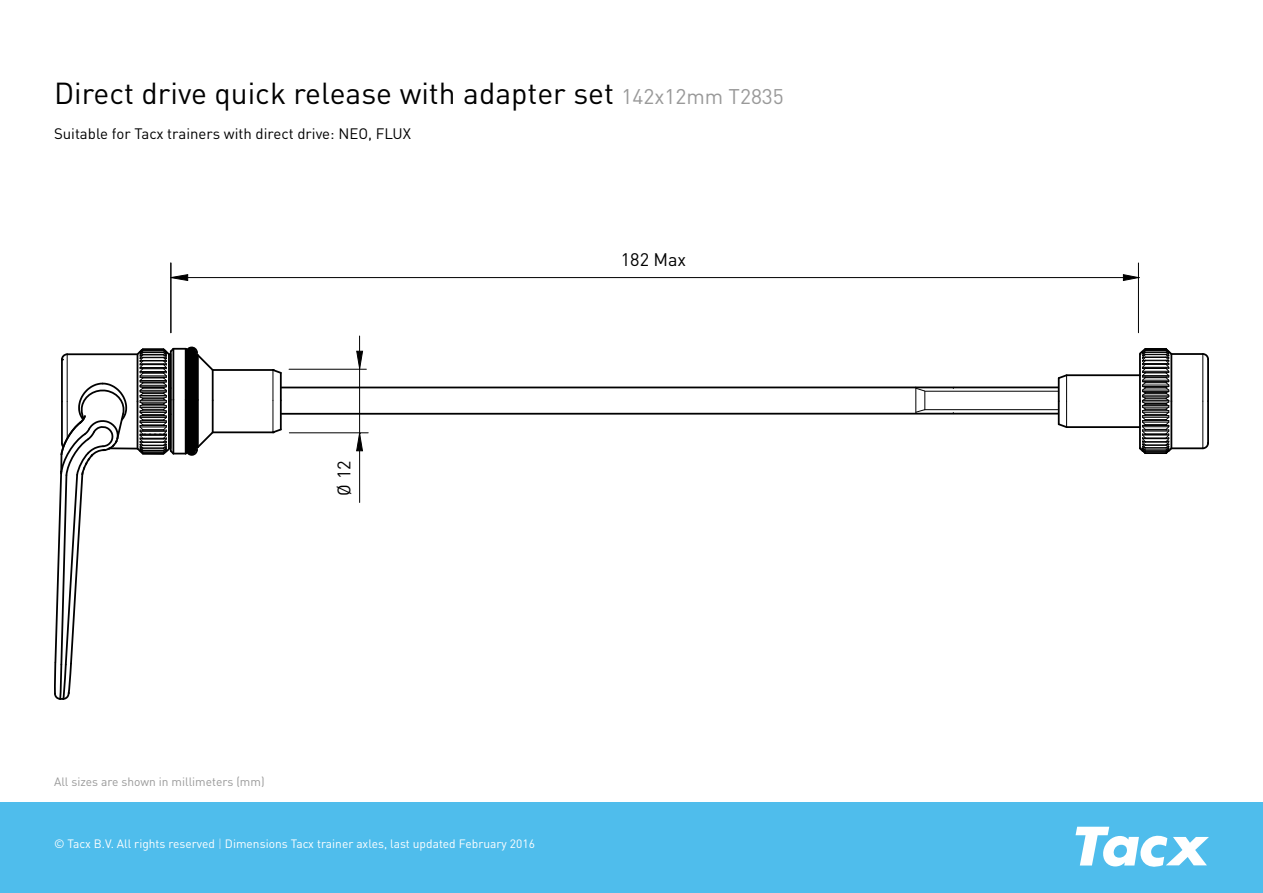
<style>
.page{position:relative;width:1263px;height:893px;background:#fff}
.page>*{position:absolute;margin:0;border:0;box-sizing:border-box;transform-origin:0 0}
.t1{font:30px "DIN Pro";color:#000}
.t2{font:18px "DIN Pro";color:#000}
.t3{font:15px "DIN Pro";color:#000}
.t4{font:12px "DIN Pro";color:#fff}
.t5{font:12px "DIN Pro";color:#999}
.s1{font-size:21px;color:#999}
.s2{color:#bde1f6}
</style>
<div class="page">
<div style="left:0;top:802px;width:1263px;height:91px;background:#4fbdec"></div>
<svg style="left:1075px;top:827px;width:134px;height:40px"></svg>
<hr style="left:280px;top:373px;width:2px;height:27px;background:#000">
<hr style="left:280px;top:400px;width:2px;height:29px;background:#000">
<hr style="left:273px;top:400px;width:1px;height:32px;background:#000">
<hr style="left:273px;top:370px;width:1px;height:30px;background:#000">
<hr style="left:213px;top:431px;width:60px;height:2px;background:#000">
<hr style="left:213px;top:369px;width:60px;height:2px;background:#000">
<svg style="left:271px;top:427px;width:11px;height:7px"></svg>
<svg style="left:271px;top:369px;width:11px;height:6px"></svg>
<hr style="left:1207px;top:359px;width:2px;height:42px;background:#000">
<hr style="left:1207px;top:401px;width:2px;height:42px;background:#000">
<hr style="left:1202px;top:401px;width:1px;height:47px;background:#000">
<hr style="left:1202px;top:354px;width:1px;height:47px;background:#000">
<svg style="left:1202px;top:353px;width:7px;height:8px"></svg>
<svg style="left:1201px;top:441px;width:8px;height:9px"></svg>
<hr style="left:1171px;top:447px;width:32px;height:2px;background:#000">
<hr style="left:1171px;top:353px;width:32px;height:2px;background:#000">
<hr style="left:1066px;top:426px;width:74px;height:2px;background:#000">
<hr style="left:1066px;top:374px;width:74px;height:2px;background:#000">
<svg style="left:1137px;top:348px;width:37px;height:106px"></svg>
<svg style="left:1056px;top:374px;width:13px;height:54px"></svg>
<hr style="left:281px;top:413px;width:777px;height:2px;background:#000">
<hr style="left:281px;top:386px;width:777px;height:2px;background:#000">
<svg style="left:915px;top:388px;width:10px;height:25px"></svg>
<hr style="left:925px;top:391px;width:133px;height:1px;background:#000">
<hr style="left:925px;top:409px;width:133px;height:1px;background:#000">
<hr style="left:61px;top:359px;width:2px;height:42px;background:#000">
<hr style="left:67px;top:354px;width:1px;height:47px;background:#000">
<svg style="left:54px;top:382px;width:74px;height:318px"></svg>
<svg style="left:61px;top:353px;width:8px;height:8px"></svg>
<hr style="left:67px;top:353px;width:70px;height:2px;background:#000">
<hr style="left:109px;top:447px;width:28px;height:2px;background:#000">
<svg style="left:135px;top:346px;width:80px;height:110px"></svg>
<div style="left:187px;top:352px;width:9px;height:98px;background:#000"></div>
<hr style="left:1138px;top:263px;width:1px;height:70px;background:#000">
<hr style="left:188px;top:277px;width:935px;height:1px;background:#000">
<svg style="left:1123px;top:274px;width:17px;height:7px"></svg>
<hr style="left:171px;top:263px;width:1px;height:70px;background:#000">
<svg style="left:170px;top:274px;width:18px;height:7px"></svg>
<hr style="left:289px;top:369px;width:77px;height:1px;background:#000">
<hr style="left:359px;top:336px;width:1px;height:166px;background:#000">
<svg style="left:356px;top:351px;width:7px;height:21px"></svg>
<svg style="left:356px;top:430px;width:7px;height:21px"></svg>
<hr style="left:289px;top:433px;width:79px;height:1px;background:#000">
<p class="t1" style="left:54px;top:69px;width:731px">Direct drive quick release with adapter set <span class="s1">142x12mm T2835</span></p>
<p class="t3" style="left:54px;top:122px;width:359px">Suitable for Tacx trainers with direct drive: NEO, FLUX</p>
<p class="t2" style="left:330px;top:496px;width:36px;rotate:-90deg">Ø 12</p>
<p class="t2" style="left:621px;top:245px;width:67px">182 Max</p>
<p class="t5" style="left:54px;top:773px;width:212px">All sizes are shown in millimeters (mm)</p>
<p class="t4" style="left:54px;top:834px;width:482px">© Tacx B.V. All rights reserved <span class="s2">|</span> Dimensions Tacx trainer axles, last updated February 2016</p>
</div>
